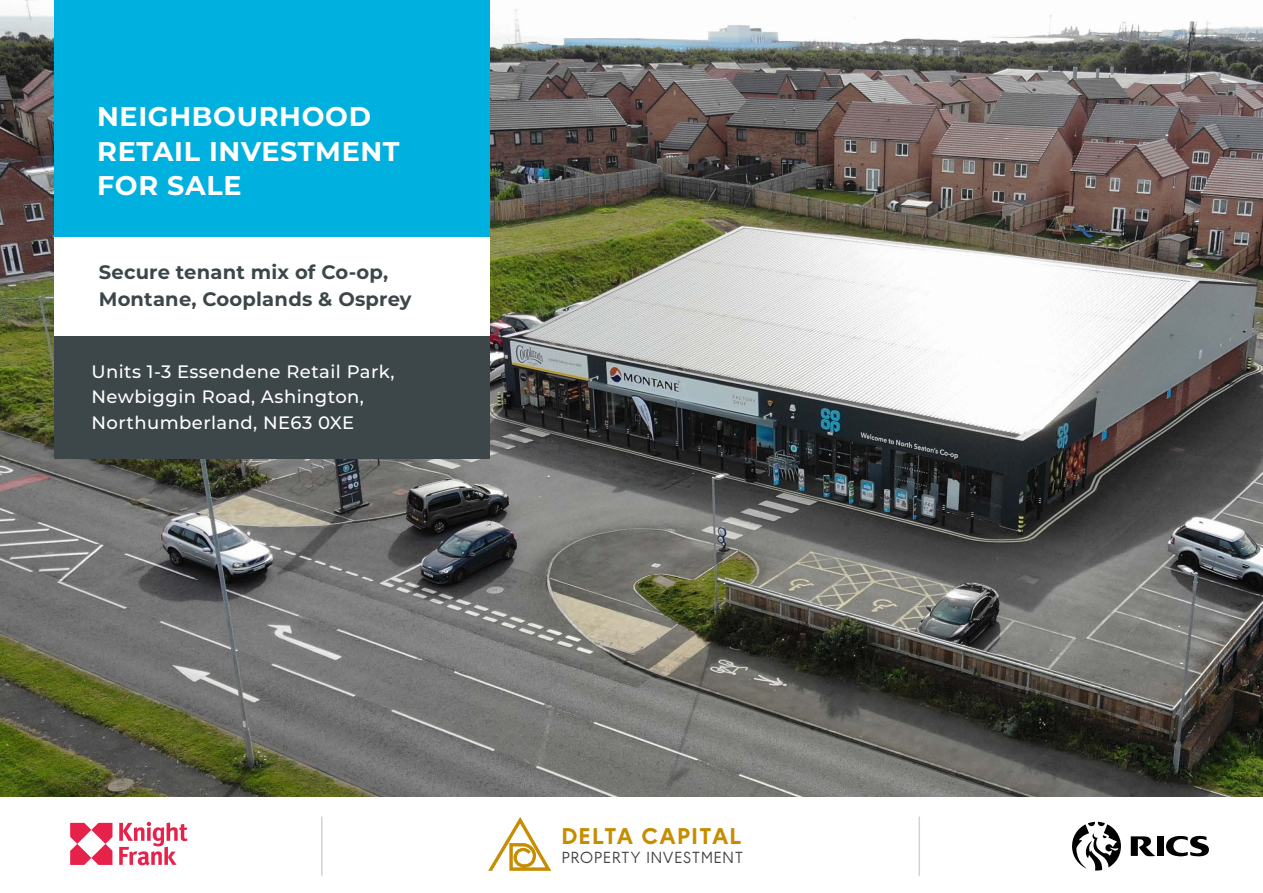
<style>
.page{position:relative;width:1263px;height:893px;background:#fff}
.page>*{position:absolute;margin:0;border:0;box-sizing:border-box;transform-origin:0 0}
.t1{font:700 27px/34.5px "Montserrat";letter-spacing:.025em;color:#fff}
.t2{font:500 22.65px "MADE Okine Sans";letter-spacing:.07em;color:#c68d00}
.t3{font:700 19.5px/27px "Montserrat";letter-spacing:.01em;color:#3d474a}
.t4{font:500 18px/25.5px "Montserrat";letter-spacing:.025em;color:#fff}
.t5{font:300 16.05px "MADE Okine Sans";letter-spacing:.05em;color:#444042}
</style>
<div class="page">
<img style="left:0;top:0;width:1263px;height:797px">
<svg style="left:1131px;top:836px;width:24px;height:20px"></svg>
<svg style="left:1166px;top:836px;width:43px;height:21px"></svg>
<div style="left:1157px;top:836px;width:7px;height:20px;background:#000"></div>
<svg style="left:1072px;top:822px;width:49px;height:49px"></svg>
<svg style="left:70px;top:823px;width:42px;height:42px"></svg>
<svg style="left:119px;top:822px;width:68px;height:43px"></svg>
<div style="left:54px;top:33px;width:435px;height:304px;background:#fff"></div>
<div style="left:54px;top:0;width:435px;height:237px;background:#00b0de"></div>
<div style="left:54px;top:337px;width:435px;height:122px;background:#3d474a"></div>
<hr style="left:321px;top:816px;width:2px;height:60px;background:#d7d2c9">
<hr style="left:918px;top:816px;width:2px;height:60px;background:#d7d2c9">
<svg style="left:488px;top:817px;width:63px;height:54px"></svg>
<h1 class="t1" style="left:97px;top:98px;width:304px">NEIGHBOURHOOD<br>RETAIL INVESTMENT<br>FOR SALE</h1>
<p class="t3" style="left:99px;top:258px;width:314px">Secure tenant mix of Co-op,<br>Montane, Cooplands &amp; Osprey</p>
<p class="t4" style="left:91px;top:358px;width:305px">Units 1-3 Essendene Retail Park,<br>Newbiggin Road, Ashington,<br>Northumberland, NE63 0XE</p>
<p class="t2" style="left:562px;top:822px;width:182px">DELTA CAPITAL</p>
<p class="t5" style="left:562px;top:848px;width:183px">PROPERTY INVESTMENT</p>
</div>
